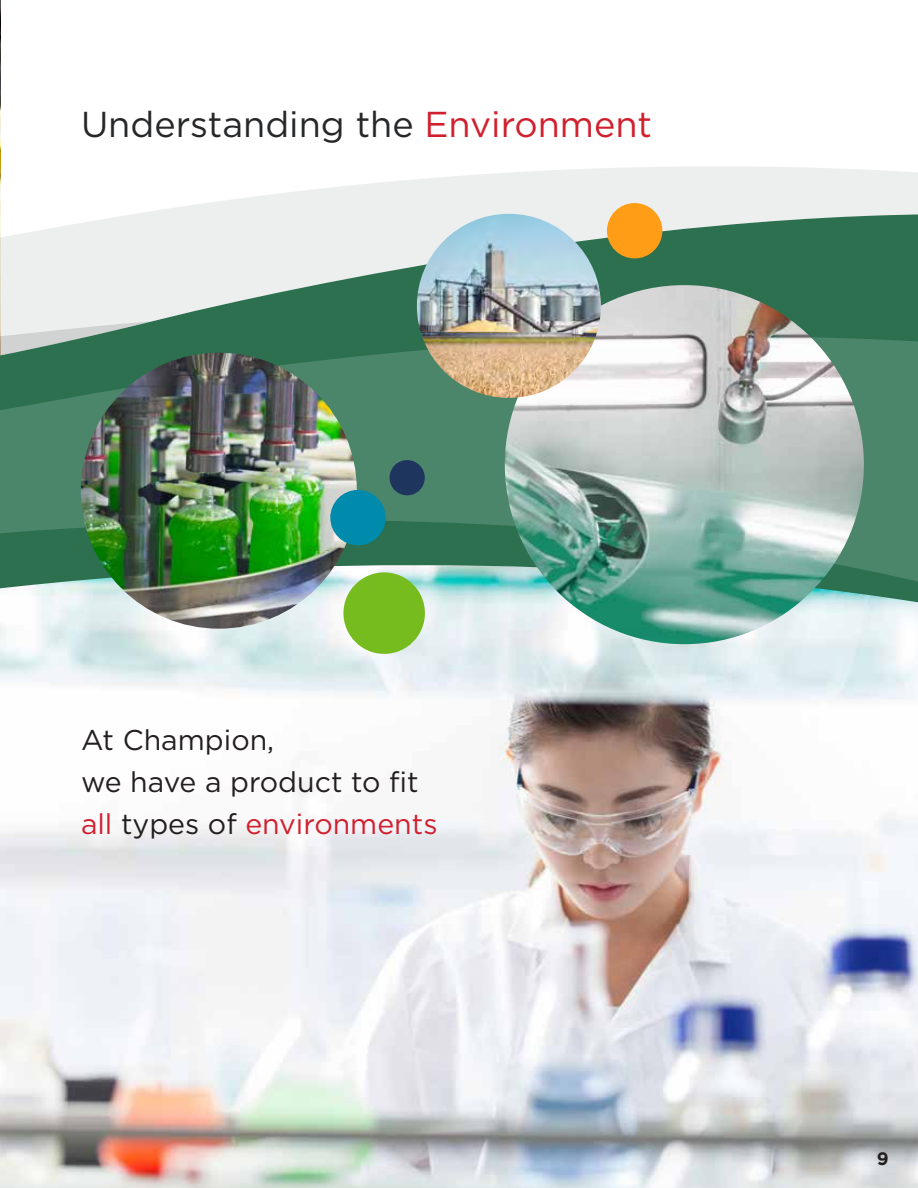
<style>
.page{position:relative;width:918px;height:1188px;background:#fff}
.page>*{position:absolute;margin:0;border:0;box-sizing:border-box;transform-origin:0 0}
.t1{font:36px "Gotham";color:#262729}
.t2{font:28.5px/42px "Gotham";color:#231f20}
.t3{font:700 18px "Gotham";color:#231f20}
.s1{color:#d0202e}
</style>
<div class="page">
<img style="left:0;top:641px;width:918px;height:547px">
<img style="left:0;top:0;width:1px;height:492px">
<svg style="left:0;top:166px;width:918px;height:48px;fill:#edeeee"></svg>
<svg style="left:0;top:214px;width:918px;height:427px;background:#a9c3b9"></svg>
<svg style="left:0;top:330px;width:918px;height:255px;background:#478368"></svg>
<img style="left:81px;top:353px;width:276px;height:276px;border-radius:138px">
<img style="left:505px;top:285px;width:359px;height:359px;border-radius:180px">
<div style="left:330px;top:490px;width:56px;height:55px;background:#008aab;border-radius:50%"></div>
<div style="left:607px;top:203px;width:55px;height:55px;background:#ff9e16;border-radius:50%"></div>
<div style="left:390px;top:460px;width:35px;height:35px;background:#1e355e;border-radius:50%"></div>
<img style="left:417px;top:214px;width:184px;height:184px;border-radius:92px">
<div style="left:343px;top:572px;width:82px;height:82px;background:#77bc1f;border-radius:50%"></div>
<p class="t1" style="left:81px;top:101px;width:573px">Understanding the <span class="s1">Environment</span></p>
<p class="t2" style="left:81px;top:718px;width:358px">At Champion,<br>we have a product to fit <span class="s1">all</span> types of <span class="s1">environments</span></p>
<p class="t3" style="left:877px;top:1147px;width:13px">9</p>
</div>
